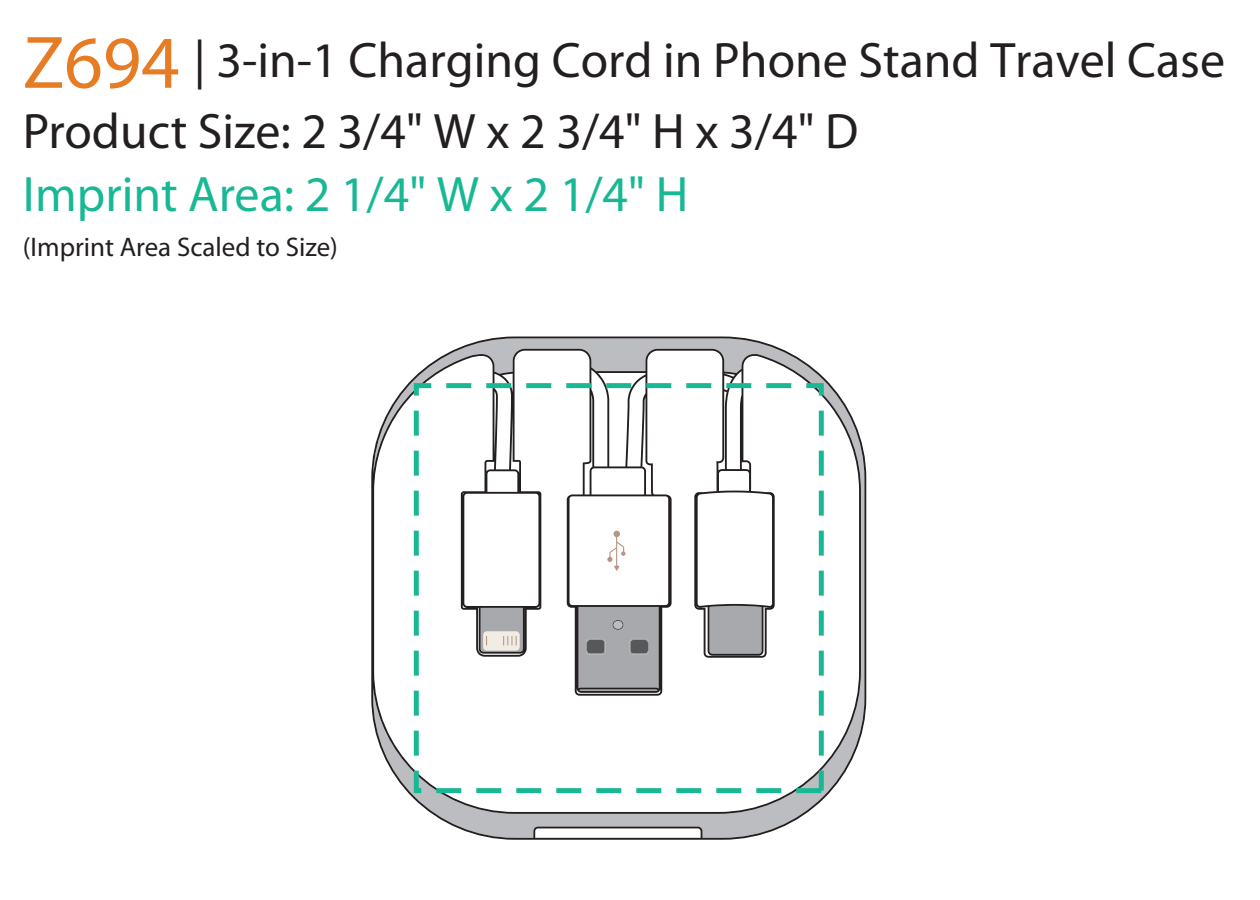
<style>
.page{position:relative;width:1260px;height:900px;background:#fff}
.page>*{position:absolute;margin:0;border:0;box-sizing:border-box;transform-origin:0 0}
.t1{font:50px "Myriad Pro";color:#231f20}
.t2{font:50px "Myriad Pro";color:#19b894}
.t3{font:27px "Myriad Pro";color:#231f20}
.s1{font-size:75px;color:#e67d25}
</style>
<div class="page">
<svg style="left:371px;top:337px;width:495px;height:503px"></svg>
<svg style="left:464px;top:374px;width:74px;height:278px"></svg>
<svg style="left:570px;top:370px;width:98px;height:321px"></svg>
<div style="left:414px;top:383px;width:410px;height:410px;border:5px dashed #19b894"></div>
<p class="t1" style="left:23px;top:30px;width:1204px"><span class="s1">Z694</span> | 3-in-1 Charging Cord in Phone Stand Travel Case</p>
<p class="t1" style="left:23px;top:100px;width:837px">Product Size: 2 3/4" W x 2 3/4" H x 3/4" D</p>
<p class="t2" style="left:23px;top:163px;width:667px">Imprint Area: 2 1/4" W x 2 1/4" H</p>
<p class="t3" style="left:23px;top:231px;width:317px">(Imprint Area Scaled to Size)</p>
</div>
